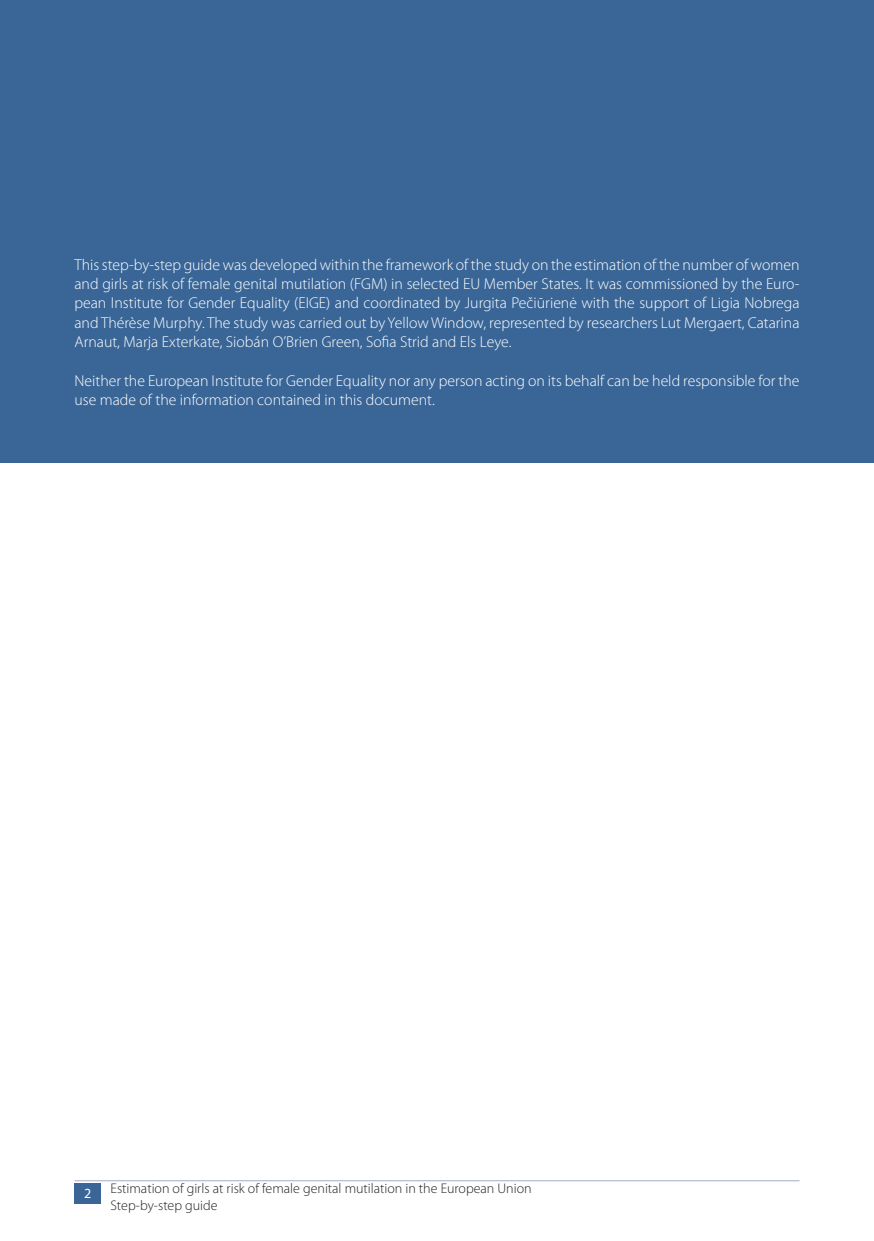
<style>
.page{position:relative;width:874px;height:1241px;background:#fff}
.page>*{position:absolute;margin:0;border:0;box-sizing:border-box;transform-origin:0 0}
.text_body{font:300 15.75px/19.2px "Myriad Pro";color:#fff;text-align:justify}
.master_footer{font:300 14px "Myriad Pro";color:#231f20}
.master_pagenumber{font:14px "Myriad Pro";color:#fff}
</style>
<div class="page">
<hr style="left:74px;top:1180px;width:725px;height:1px;background:#9eaccd">
<div style="left:74px;top:1182px;width:27px;height:21px;background:#3a6697"></div>
<div style="left:0;top:0;width:873px;height:462px;background:#3a6697"></div>
<p class="text_body" style="left:74px;top:255px;width:726px">This step-by-step guide was developed within the framework of the study on the estimation of the number of women and girls at risk of female genital mutilation (FGM) in selected EU Member States. It was commissioned by the Euro&shy;pean Institute for Gender Equality (EIGE) and coordinated by Jurgita Pečiūrienė with the support of Ligia Nobrega and Thérèse Murphy. The study was carried out by Yellow Window, represented by researchers Lut Mergaert, Catarina Arnaut, Marja Exterkate, Siobán O’Brien Green, Sofia Strid and Els Leye.</p>
<p class="text_body" style="left:74px;top:371px;width:726px">Neither the European Institute for Gender Equality nor any person acting on its behalf can be held responsible for the use made of the information contained in this document.</p>
<p class="master_pagenumber" style="left:84px;top:1184px;width:9px">2</p>
<p class="master_footer" style="left:110px;top:1180px;width:422px">Estimation of girls at risk of female genital mutilation in the European Union</p>
<p class="master_footer" style="left:110px;top:1197px;width:109px">Step-by-step guide</p>
</div>
